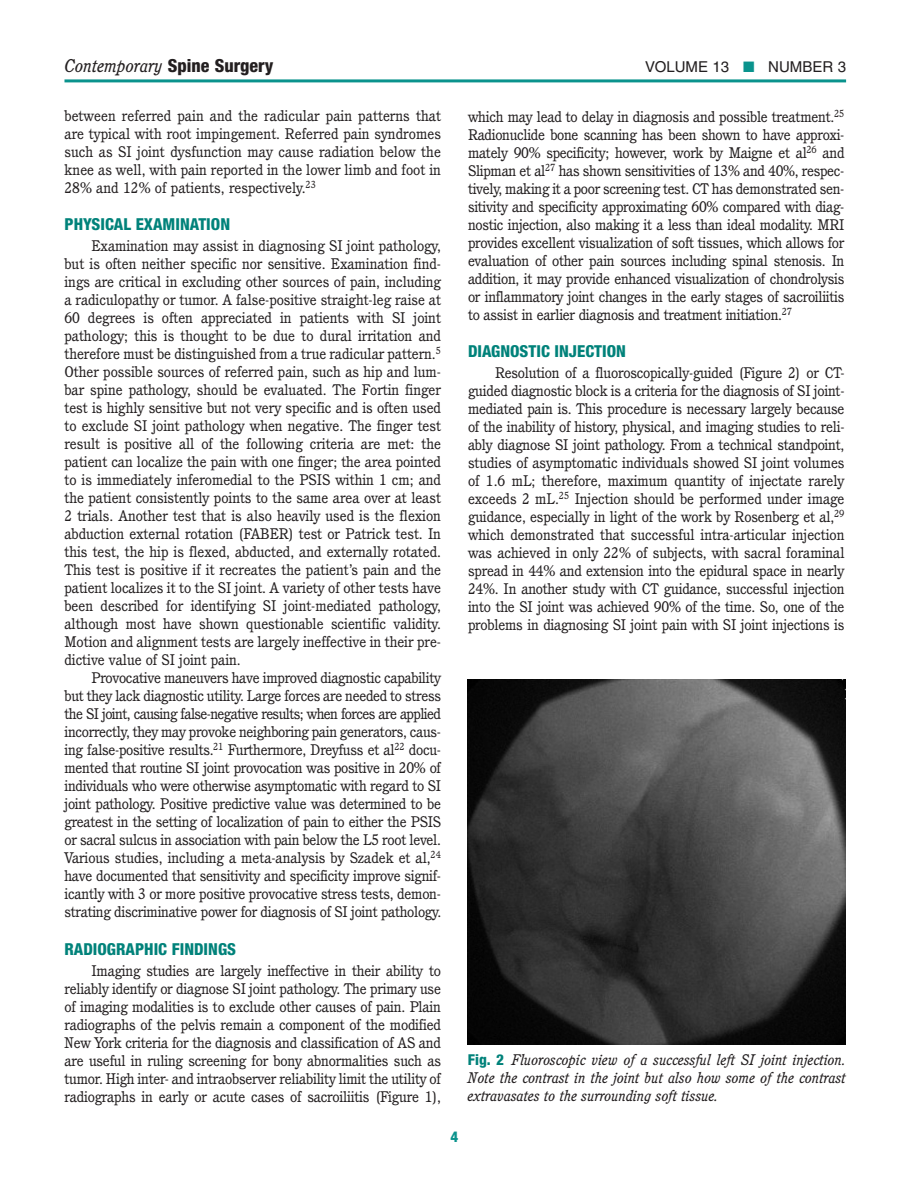
<style>
.page{position:relative;width:918px;height:1188px;background:#fff}
.page>*{position:absolute;margin:0;border:0;box-sizing:border-box;transform-origin:0 0}
.t1{font:italic 18px "Cushing";color:#231f20}
.t2{font:800 condensed 16.5px "Helvetica Neue";color:#00827a}
.t3{font:15px/18px "Cushing";letter-spacing:-.015em;color:#231f20;text-align:justify}
.t4{font:italic 15px/18px "Cushing";color:#231f20;text-align:justify}
.t5{font:15px "Helvetica";color:#231f20}
.t6{font:800 condensed 15px "Helvetica Neue";color:#0a938d}
.s1{font-family:"Helvetica Neue";font-weight:800;font-style:normal;font-stretch:condensed}
.s2{color:#0a938d}
.s3{font-family:"Helvetica Neue";font-weight:800;font-style:normal;font-stretch:condensed;color:#00827a}
</style>
<div class="page">
<hr style="left:64px;top:79px;width:782px;height:3px;background:#0a938d">
<img style="left:468px;top:679px;width:378px;height:365px">
<p class="t1" style="left:64px;top:58px;width:211px">Contemporary <span class="s1">Spine Surgery</span></p>
<p class="t5" style="left:645px;top:61px;width:202px">VOLUME 13 <span class="s2">■</span> NUMBER 3</p>
<p class="t3" style="left:64px;top:108px;width:378px">between referred pain and the radicular pain patterns that are typical with root impingement. Referred pain syndromes such as SI joint dysfunction may cause radiation below the knee as well, with pain reported in the lower limb and foot in 28% and 12% of patients, respectively.<sup>23</sup></p>
<p class="t2" style="left:64px;top:218px;width:167px">PHYSICAL EXAMINATION</p>
<p class="t3" style="left:64px;top:238px;width:378px;text-indent:27px">Examination may assist in diagnosing SI joint pathology, but is often neither specific nor sensitive. Examination find&shy;ings are critical in excluding other sources of pain, including a radiculopathy or tumor. A false-positive straight-leg raise at 60 degrees is often appreciated in patients with SI joint pathology; this is thought to be due to dural irritation and therefore must be distinguished from a true radicular pattern.<sup>5<br></sup>Other possible sources of referred pain, such as hip and lum&shy;bar spine pathology, should be evaluated. The Fortin finger test is highly sensitive but not very specific and is often used to exclude SI joint pathology when negative. The finger test result is positive all of the following criteria are met: the patient can localize the pain with one finger; the area pointed to is immediately inferomedial to the PSIS within 1 cm; and the patient consistently points to the same area over at least 2 trials. Another test that is also heavily used is the flexion abduction external rotation (FABER) test or Patrick test. In this test, the hip is flexed, abducted, and externally rotated.<br>This test is positive if it recreates the patient’s pain and the patient localizes it to the SI joint. A variety of other tests have been described for identifying SI joint-mediated pathology, although most have shown questionable scientific validity.<br>Motion and alignment tests are largely ineffective in their pre&shy;dictive value of SI joint pain.</p>
<p class="t3" style="left:64px;top:670px;width:378px;text-indent:27px">Provocative maneuvers have improved diagnostic capability but they lack diagnostic utility. Large forces are needed to stress the SI joint, causing false-negative results; when forces are applied incorrectly, they may provoke neighboring pain generators, caus&shy;ing false-positive results.<sup>21</sup> Furthermore, Dreyfuss et al<sup>22</sup> docu&shy;mented that routine SI joint provocation was positive in 20% of individuals who were otherwise asymptomatic with regard to SI joint pathology. Positive predictive value was determined to be greatest in the setting of localization of pain to either the PSIS or sacral sulcus in association with pain below the L5 root level.<br>Various studies, including a meta-analysis by Szadek et al,<sup>24 </sup>have documented that sensitivity and specificity improve signif&shy;icantly with 3 or more positive provocative stress tests, demon&shy;strating discriminative power for diagnosis of SI joint pathology.</p>
<p class="t2" style="left:64px;top:943px;width:173px">RADIOGRAPHIC FINDINGS</p>
<p class="t3" style="left:64px;top:963px;width:378px;text-indent:27px">Imaging studies are largely ineffective in their ability to reliably identify or diagnose SI joint pathology. The primary use of imaging modalities is to exclude other causes of pain. Plain radiographs of the pelvis remain a component of the modified New York criteria for the diagnosis and classification of AS and are useful in ruling screening for bony abnormalities such as tumor. High inter- and intraobserver reliability limit the utility of radiographs in early or acute cases of sacroiliitis (Figure 1),</p>
<p class="t3" style="left:468px;top:109px;width:378px">which may lead to delay in diagnosis and possible treatment.<sup>25<br></sup>Radionuclide bone scanning has been shown to have approxi&shy;mately 90% specificity; however, work by Maigne et al<sup>26</sup> and Slipman et al<sup>27</sup> has shown sensitivities of 13% and 40%, respec&shy;tively, making it a poor screening test. CT has demonstrated sen&shy;sitivity and specificity approximating 60% compared with diag&shy;nostic injection, also making it a less than ideal modality. MRI provides excellent visualization of soft tissues, which allows for evaluation of other pain sources including spinal stenosis. In addition, it may provide enhanced visualization of chondrolysis or inflammatory joint changes in the early stages of sacroiliitis to assist in earlier diagnosis and treatment initiation.<sup>27</sup></p>
<p class="t2" style="left:468px;top:346px;width:160px">DIAGNOSTIC INJECTION</p>
<p class="t3" style="left:468px;top:366px;width:378px;text-indent:27px">Resolution of a fluoroscopically-guided (Figure 2) or CT&shy;guided diagnostic block is a criteria for the diagnosis of SI joint&shy;mediated pain is. This procedure is necessary largely because of the inability of history, physical, and imaging studies to reli&shy;ably diagnose SI joint pathology. From a technical standpoint, studies of asymptomatic individuals showed SI joint volumes of 1.6 mL; therefore, maximum quantity of injectate rarely exceeds 2 mL.<sup>25</sup> Injection should be performed under image guidance, especially in light of the work by Rosenberg et al,<sup>29 </sup>which demonstrated that successful intra-articular injection was achieved in only 22% of subjects, with sacral foraminal spread in 44% and extension into the epidural space in nearly 24%. In another study with CT guidance, successful injection into the SI joint was achieved 90% of the time. So, one of the problems in diagnosing SI joint pain with SI joint injections is</p>
<p class="t4" style="left:468px;top:1052px;width:380px"><span class="s3">Fig. 2</span> Fluoroscopic view of a successful left SI joint injection.<br>Note the contrast in the joint but also how some of the contrast extravasates to the surrounding soft tissue.</p>
<p class="t6" style="left:451px;top:1131px;width:9px">4</p>
</div>
